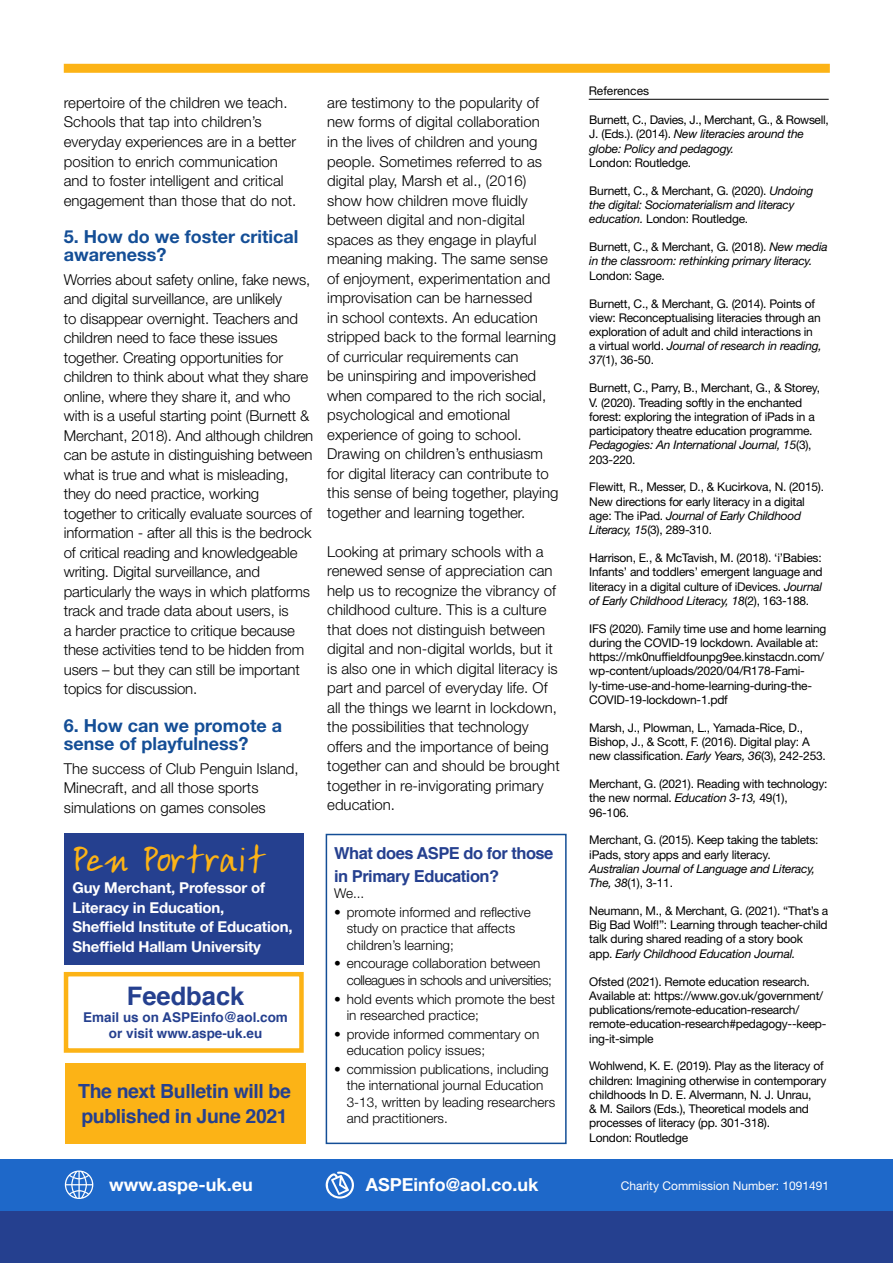
<style>
.page{position:relative;width:893px;height:1263px;background:#fff}
.page>*{position:absolute;margin:0;border:0;box-sizing:border-box;transform-origin:0 0}
.t1{font:37.2px "Ardleys Hand";color:#fcb316}
.t2{font:700 25.5px "Helvetica";color:#25408f}
.t3{font:700 19.5px/25.5px "Helvetica";letter-spacing:-.02em;color:#25408f}
.t4{font:700 18px/18px "Helvetica Neue";color:#144e96}
.t5{font:700 18px "Helvetica Neue";color:#fff}
.t6{font:700 16.5px/22.5px "Helvetica";letter-spacing:-.03em;color:#25408f}
.t7{font:300 15px/19.5px "Helvetica Neue";color:#000}
.t8{font:700 15px/19.5px "Helvetica Neue";letter-spacing:-.01em;color:#fff}
.t9{font:300 13.5px/16.5px "Helvetica Neue";color:#000}
.t10{font:300 13.5px/16.5px "Helvetica Neue";letter-spacing:-.03em;color:#000}
.t11{font:700 13.5px/16.5px "Helvetica";color:#25408f;text-align:center}
.t12{font:12px/14.2px "Helvetica Neue";letter-spacing:-.02em;color:#000}
.t13{font:italic 12px/14.2px "Helvetica Neue";letter-spacing:-.02em;color:#000}
.t14{font:12px "Helvetica Neue";color:#fff}
.t15{font:12px "Helvetica Neue";color:#000}
.s1{font-style:italic}
.s2{font-style:normal}
</style>
<div class="page">
<div style="left:64px;top:64px;width:766px;height:9px;background:#fcb316"></div>
<div style="left:0;top:1209px;width:893px;height:54px;background:#25408f"></div>
<div style="left:0;top:1159px;width:893px;height:51px;background:#1e68c9"></div>
<svg style="left:65px;top:1170px;width:28px;height:29px"></svg>
<svg style="left:325px;top:1171px;width:29px;height:27px"></svg>
<div style="left:64px;top:834px;width:240px;height:131px;background:#25408f"></div>
<hr style="left:589px;top:99px;width:240px;height:1px;background:#000">
<div style="left:64px;top:972px;width:240px;height:81px;border:4px solid #fcb316"></div>
<div style="left:65px;top:1063px;width:241px;height:81px;background:#fcb316"></div>
<div style="left:326px;top:834px;width:241px;height:310px;border:2px solid #144e96"></div>
<p class="t7" style="left:64px;top:93px;width:234px">repertoire of the children we teach.<br>Schools that tap into children’s everyday experiences are in a better position to enrich communication and to foster intelligent and critical engagement than those that do not.</p>
<p class="t4" style="left:64px;top:227px;width:236px">5. How do we foster critical awareness?</p>
<p class="t7" style="left:64px;top:269px;width:251px">Worries about safety online, fake news, and digital surveillance, are unlikely<br>to disappear overnight. Teachers and children need to face these issues together. Creating opportunities for children to think about what they share online, where they share it, and who with is a useful starting point (Burnett &amp; Merchant, 2018). And although children can be astute in distinguishing between what is true and what is misleading, they do need practice, working together to critically evaluate sources of information - after all this is the bedrock of critical reading and knowledgeable writing. Digital surveillance, and particularly the ways in which platforms track and trade data about users, is<br>a harder practice to critique because these activities tend to be hidden from users – but they can still be important topics for discussion.</p>
<p class="t4" style="left:64px;top:716px;width:220px">6. How can we promote a sense of playfulness?</p>
<p class="t7" style="left:64px;top:758px;width:236px">The success of Club Penguin Island,<br>Minecraft, and all those sports simulations on games consoles</p>
<h1 class="t1" style="left:71px;top:836px;width:197px">Pen Portrait</h1>
<p class="t8" style="left:73px;top:878px;width:222px">Guy Merchant, Professor of<br>Literacy in Education,<br>Sheffield Institute of Education,<br>Sheffield Hallam University</p>
<h2 class="t2" style="left:127px;top:975px;width:119px">Feedback</h2>
<p class="t11" style="left:83px;top:1009px;width:206px">Email us on ASPEinfo@aol.com or visit www.aspe-uk.eu</p>
<h3 class="t3" style="left:78px;top:1078px;width:214px">The next Bulletin will be published in June 2021</h3>
<p class="t7" style="left:327px;top:93px;width:233px">are testimony to the popularity of new forms of digital collaboration<br>in the lives of children and young people. Sometimes referred to as digital play, Marsh et al., (2016) show how children move fluidly between digital and non-digital spaces as they engage in playful meaning making. The same sense of enjoyment, experimentation and improvisation can be harnessed<br>in school contexts. An education stripped back to the formal learning of curricular requirements can<br>be uninspiring and impoverished when compared to the rich social, psychological and emotional experience of going to school.<br>Drawing on children’s enthusiasm for digital literacy can contribute to this sense of being together, playing together and learning together.</p>
<p class="t7" style="left:327px;top:541px;width:234px">Looking at primary schools with a renewed sense of appreciation can help us to recognize the vibrancy of childhood culture. This is a culture that does not distinguish between digital and non-digital worlds, but it is also one in which digital literacy is part and parcel of everyday life. Of all the things we learnt in lockdown, the possibilities that technology offers and the importance of being together can and should be brought together in re-invigorating primary education.</p>
<p class="t6" style="left:334px;top:842px;width:221px">What does ASPE do for those in Primary Education?</p>
<p class="t9" style="left:334px;top:885px;width:32px">We...</p>
<p class="t9" style="left:347px;top:903px;width:186px;text-indent:-13px">• promote informed and reflective study on practice that affects children’s learning;</p>
<p class="t10" style="left:347px;top:955px;width:207px;text-indent:-13px">• encourage collaboration between colleagues in schools and universities;</p>
<p class="t9" style="left:347px;top:990px;width:210px;text-indent:-13px">• hold events which promote the best in researched practice;</p>
<p class="t9" style="left:347px;top:1025px;width:194px;text-indent:-13px">• provide informed commentary on education policy issues;</p>
<p class="t9" style="left:347px;top:1060px;width:210px;text-indent:-13px">• commission publications, including the international journal Education 3-13, written by leading researchers and practitioners.</p>
<p class="t15" style="left:589px;top:84px;width:62px">References</p>
<p class="t12" style="left:589px;top:113px;width:241px">Burnett, C., Davies, J., Merchant, G., &amp; Rowsell,<br>J. (Eds.). (2014). <span class="s1">New literacies around the globe: Policy and pedagogy.</span></p>
<p class="t12" style="left:589px;top:155px;width:103px">London: Routledge.</p>
<p class="t13" style="left:589px;top:183px;width:226px"><span class="s2">Burnett, C., &amp; Merchant, G. (2020).</span> Undoing the digital: Sociomaterialism and literacy education. <span class="s2">London: Routledge.</span></p>
<p class="t13" style="left:589px;top:240px;width:240px"><span class="s2">Burnett, C., &amp; Merchant, G. (2018).</span> New media in the classroom: rethinking primary literacy.</p>
<p class="t12" style="left:589px;top:268px;width:77px">London: Sage.</p>
<p class="t12" style="left:589px;top:296px;width:234px">Burnett, C., &amp; Merchant, G. (2014). Points of view: Reconceptualising literacies through an exploration of adult and child interactions in a virtual world. <span class="s1">Journal of research in reading, 37</span>(1), 36-50.</p>
<p class="t12" style="left:589px;top:381px;width:232px">Burnett, C., Parry, B., Merchant, G., &amp; Storey, V. (2020). Treading softly in the enchanted forest: exploring the integration of iPads in a participatory theatre education programme.<br><span class="s1">Pedagogies: An International Journal, 15</span>(3), 203-220.</p>
<p class="t12" style="left:589px;top:480px;width:236px">Flewitt, R., Messer, D., &amp; Kucirkova, N. (2015).<br>New directions for early literacy in a digital age: The iPad. <span class="s1">Journal of Early Childhood Literacy, 15</span>(3), 289-310.</p>
<p class="t12" style="left:589px;top:550px;width:235px;text-align:justify">Harrison, E., &amp; McTavish, M. (2018). ‘i’Babies:<br>Infants’ and toddlers’ emergent language and literacy in a digital culture of iDevices. <span class="s1">Journal of Early Childhood Literacy, 18</span>(2), 163-188.</p>
<p class="t12" style="left:589px;top:621px;width:239px">IFS (2020). Family time use and home learning during the COVID-19 lockdown. Available at: https://mk0nuffieldfounpg9ee.kinstacdn.com/ wp-content/uploads/2020/04/R178-Fami&shy;ly-time-use-and-home-learning-during-the-COVID-19-lockdown-1.pdf</p>
<p class="t12" style="left:589px;top:720px;width:238px">Marsh, J., Plowman, L., Yamada-Rice, D.,<br>Bishop, J., &amp; Scott, F. (2016). Digital play: A new classification. <span class="s1">Early Years, 36</span>(3), 242-253.</p>
<p class="t12" style="left:589px;top:776px;width:240px">Merchant, G. (2021). Reading with technology: the new normal. <span class="s1">Education 3-13,</span> 49(1),<br>96-106.</p>
<p class="t12" style="left:589px;top:833px;width:231px">Merchant, G. (2015). Keep taking the tablets: iPads, story apps and early literacy.</p>
<p class="t13" style="left:589px;top:861px;width:227px">Australian Journal of Language and Literacy,<br>The, 38<span class="s2">(1), 3-11.</span></p>
<p class="t12" style="left:589px;top:903px;width:241px">Neumann, M., &amp; Merchant, G. (2021). “That’s a Big Bad Wolf!”: Learning through teacher-child talk during shared reading of a story book app. <span class="s1">Early Childhood Education Journal.</span></p>
<p class="t12" style="left:589px;top:974px;width:239px">Ofsted (2021). Remote education research.<br>Available at: https://www.gov.uk/government/ publications/remote-education-research/ remote-education-research#pedagogy--keep&shy;ing-it-simple</p>
<p class="t12" style="left:589px;top:1059px;width:239px">Wohlwend, K. E. (2019). Play as the literacy of children: Imagining otherwise in contemporary childhoods In D. E. Alvermann, N. J. Unrau,<br>&amp; M. Sailors (Eds.), Theoretical models and processes of literacy (pp. 301-318).<br>London: Routledge</p>
<p class="t5" style="left:109px;top:1173px;width:145px">www.aspe-uk.eu</p>
<p class="t5" style="left:366px;top:1173px;width:174px">ASPEinfo@aol.co.uk</p>
<p class="t14" style="left:621px;top:1178px;width:210px">Charity Commission Number: 1091491</p>
</div>
